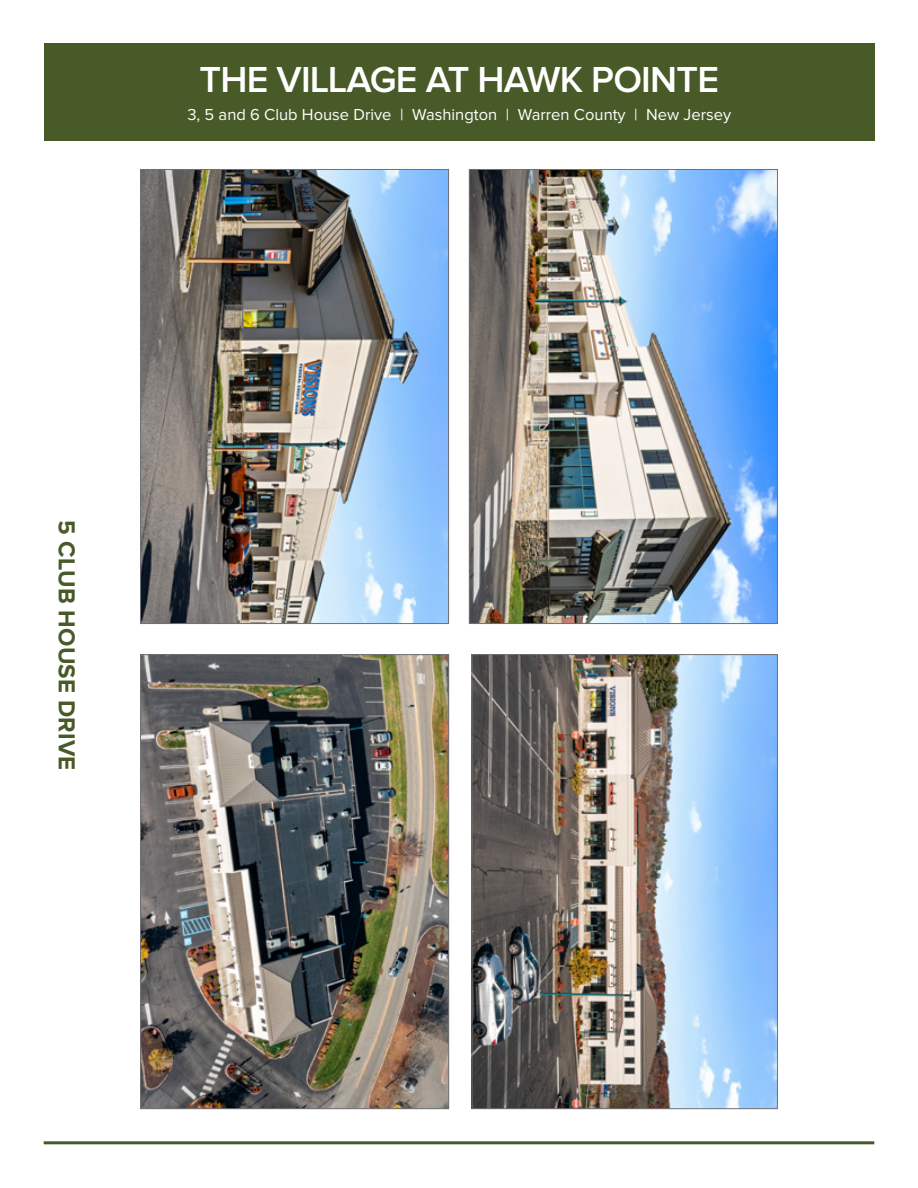
<style>
.page{position:relative;width:918px;height:1188px;background:#fff}
.page>*{position:absolute;margin:0;border:0;box-sizing:border-box;transform-origin:0 0}
.t1{font:600 37.5px "Proxima Nova";letter-spacing:-.02em;color:#fff}
.t2{font:700 24px "Proxima Nova";letter-spacing:.01em;color:#485a28}
.t3{font:16.5px "Proxima Nova";color:#fff}
</style>
<div class="page">
<div style="left:44px;top:44px;width:830px;height:97px;background:#485a28"></div>
<hr style="left:44px;top:1141px;width:830px;height:3px;background:#485a28">
<img style="left:142px;top:171px;width:305px;height:451px">
<div style="left:140px;top:169px;width:309px;height:455px;border:1px solid #717074"></div>
<img style="left:142px;top:656px;width:305px;height:451px">
<div style="left:140px;top:654px;width:309px;height:455px;border:1px solid #717074"></div>
<img style="left:474px;top:656px;width:302px;height:451px">
<div style="left:472px;top:654px;width:306px;height:455px;border:1px solid #717074"></div>
<img style="left:471px;top:171px;width:305px;height:451px">
<div style="left:469px;top:169px;width:309px;height:455px;border:1px solid #717074"></div>
<h1 class="t1" style="left:200px;top:63px;width:521px">THE VILLAGE AT HAWK POINTE</h1>
<p class="t3" style="left:187px;top:107px;width:545px">3, 5 and 6 Club House Drive | Washington | Warren County | New Jersey</p>
<p class="t2" style="left:78px;top:520px;width:252px;rotate:90deg">5 CLUB HOUSE DRIVE</p>
</div>
